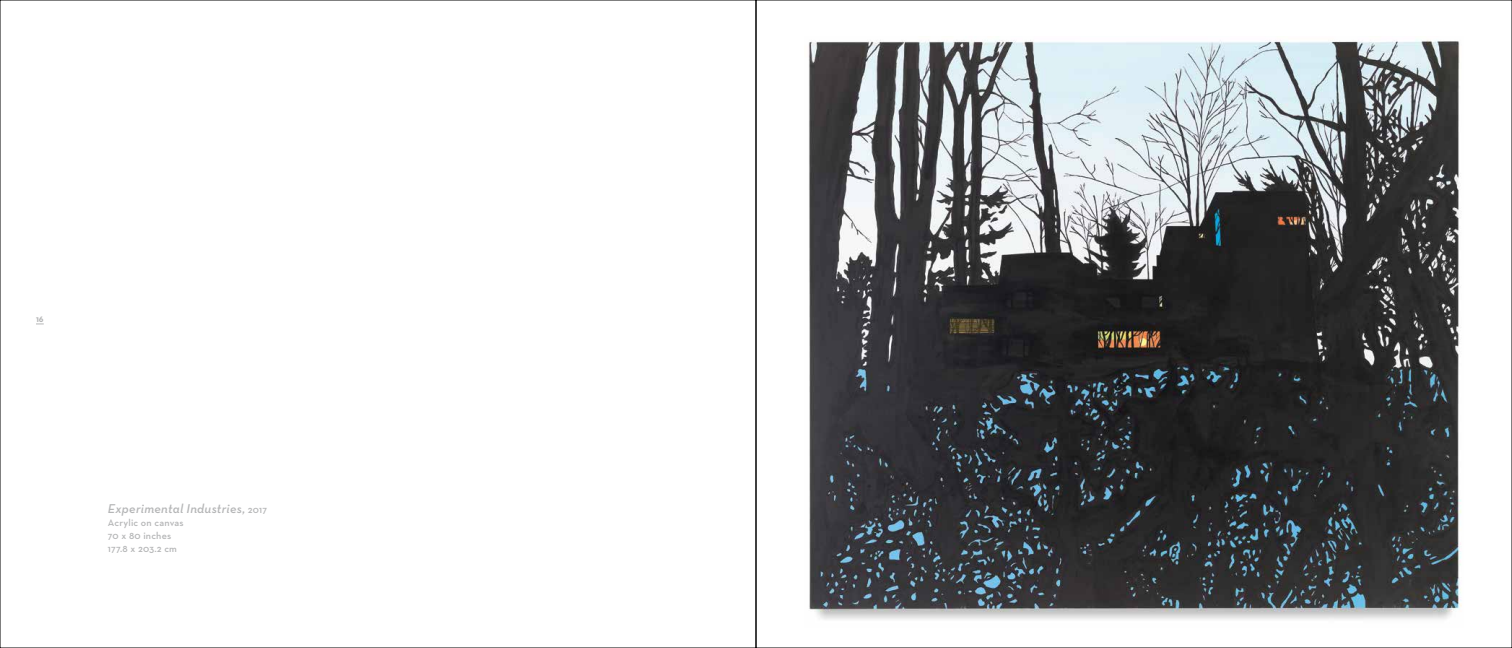
<style>
.page{position:relative;width:1512px;height:648px;background:#fff}
.page>*{position:absolute;margin:0;border:0;box-sizing:border-box;transform-origin:0 0}
.t1{font:italic 600 13px "Neutra Text";letter-spacing:.02em;color:#b5b6b7}
.t2{font:600 10px/13px "Neutra Text";letter-spacing:.02em;color:#b5b6b7}
.t3{font:700 9px "Neutra Text";color:#b5b6b7}
.s1{font-style:normal;font-size:10px}
</style>
<div class="page">
<img style="left:808px;top:40px;width:654px;height:580px">
<p class="t3" style="left:36px;top:313px;width:9px">16</p>
<h1 class="t1" style="left:108px;top:501px;width:161px">Experimental Industries, <span class="s1">2017</span></h1>
<p class="t2" style="left:108px;top:516px;width:77px">Acrylic on canvas<br>70 x 80 inches<br>177.8 x 203.2 cm</p>
</div>
